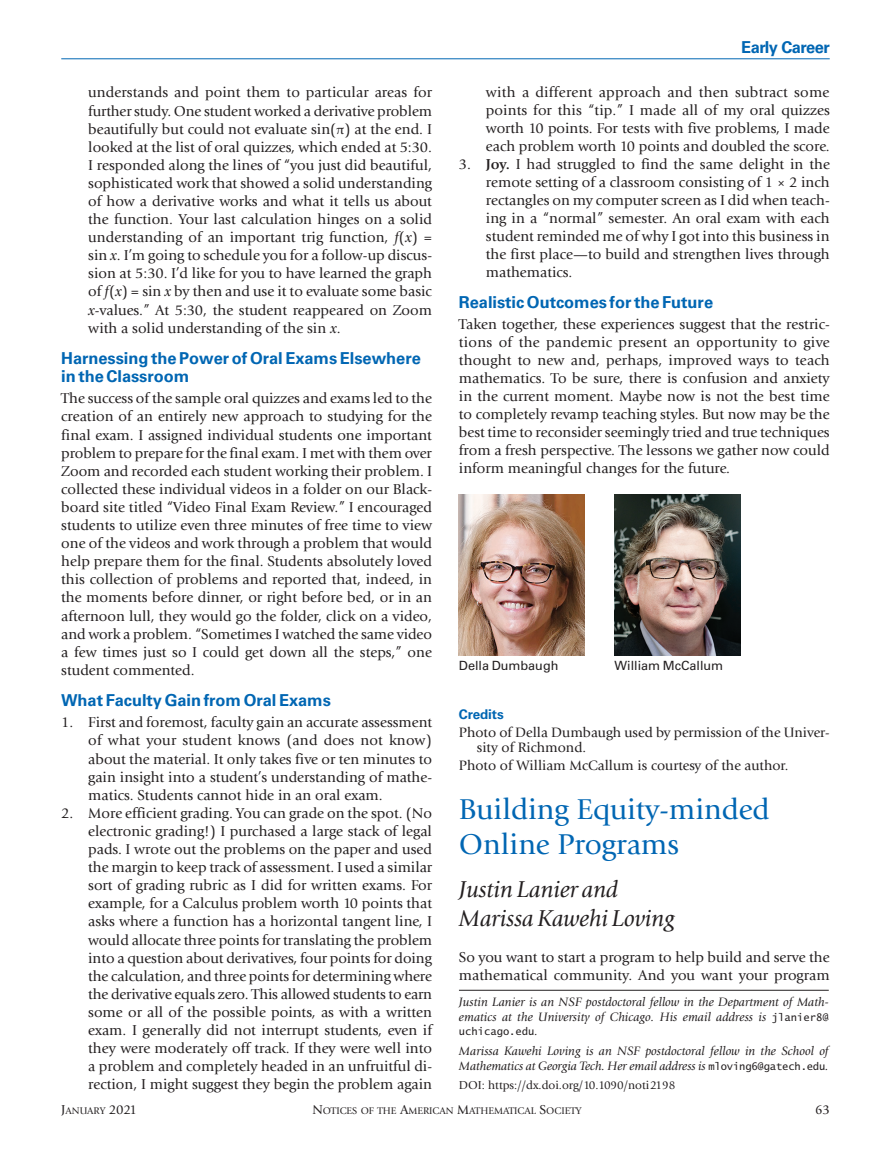
<style>
.page{position:relative;width:891px;height:1161px;background:#fff}
.page>*{position:absolute;margin:0;border:0;box-sizing:border-box;transform-origin:0 0}
.t1{font:29.85px/34.3px "Giovanni Std";letter-spacing:-.005em;color:#0166b3}
.t2{font:italic 23.85px/28.7px "Giovanni Std";letter-spacing:-.005em;color:#231f20}
.t3{font:700 16.5px/18.1px "Univers LT Std";letter-spacing:-.005em;color:#0166b3}
.t4{font:700 16.5px "Univers LT Std";letter-spacing:-.03em;color:#0166b3}
.t5{font:15px/18.1px "Giovanni Std";color:#231f20;text-align:justify}
.t6{font:14.25px/15px "Giovanni Std";color:#231f20}
.t7{font:700 13.5px "Univers LT Std";letter-spacing:-.005em;color:#0166b3}
.t8{font:13.5px "Giovanni Std";color:#231f20}
.t9{font:italic 12.75px/15px "Giovanni Std";color:#231f20}
.t10{font:12.75px "Univers LT Std";letter-spacing:-.005em;color:#231f20}
.t11{font:12px "Giovanni Std";color:#231f20}
.t12{font:10.5px "Lucida Sans Typewriter";color:#231f20}
.t13{font:10.05px "Giovanni Std";color:#231f20}
.s1{font-style:italic}
.s2{font-weight:700}
.s3{font-family:"Lucida Sans Typewriter";font-style:normal;font-size:10.5px}
.s4{font-family:"Giovanni Std";font-style:italic;font-size:12.75px}
.s5{font-size:13.5px}
</style>
<div class="page">
<hr style="left:61px;top:58px;width:769px;height:1px;background:#0166b3">
<img style="left:459px;top:494px;width:125px;height:162px">
<img style="left:615px;top:494px;width:125px;height:162px">
<hr style="left:459px;top:990px;width:370px;height:1px;background:#231f20">
<p class="t5" style="left:88px;top:84px;width:345px">understands and point them to particular areas for further study. One student worked a derivative problem beautifully but could not evaluate sin(π) at the end. I looked at the list of oral quizzes, which ended at 5:30.<br>I responded along the lines of “you just did beautiful, sophisticated work that showed a solid understanding of how a derivative works and what it tells us about the function. Your last calculation hinges on a solid understanding of an important trig function, <span class="s1">f</span>(<span class="s1">x</span>) = sin <span class="s1">x</span>. I’m going to schedule you for a follow-up discus&shy;sion at 5:30. I’d like for you to have learned the graph of <span class="s1">f</span>(<span class="s1">x</span>) = sin <span class="s1">x</span> by then and use it to evaluate some basic <span class="s1">x</span>-values.” At 5:30, the student reappeared on Zoom with a solid understanding of the sin <span class="s1">x</span>.</p>
<p class="t3" style="left:61px;top:349px;width:361px">Harnessing the Power of Oral Exams Elsewhere in the Classroom</p>
<p class="t5" style="left:61px;top:390px;width:372px">The success of the sample oral quizzes and exams led to the creation of an entirely new approach to studying for the final exam. I assigned individual students one important problem to prepare for the final exam. I met with them over Zoom and recorded each student working their problem. I collected these individual videos in a folder on our Black&shy;board site titled “Video Final Exam Review.” I encouraged students to utilize even three minutes of free time to view one of the videos and work through a problem that would help prepare them for the final. Students absolutely loved this collection of problems and reported that, indeed, in the moments before dinner, or right before bed, or in an afternoon lull, they would go the folder, click on a video, and work a problem. “Sometimes I watched the same video a few times just so I could get down all the steps,” one student commented.</p>
<p class="t3" style="left:61px;top:692px;width:271px">What Faculty Gain from Oral Exams</p>
<p class="t5" style="left:88px;top:714px;width:346px;text-indent:-27px">1. First and foremost, faculty gain an accurate assessment of what your student knows (and does not know) about the material. It only takes five or ten minutes to gain insight into a student’s understanding of mathe&shy;matics. Students cannot hide in an oral exam.</p>
<p class="t5" style="left:88px;top:804px;width:345px;text-indent:-27px">2. More efficient grading. You can grade on the spot. (No electronic grading!) I purchased a large stack of legal pads. I wrote out the problems on the paper and used the margin to keep track of assessment. I used a similar sort of grading rubric as I did for written exams. For example, for a Calculus problem worth 10 points that asks where a function has a horizontal tangent line, I would allocate three points for translating the problem into a question about derivatives, four points for doing the calculation, and three points for determining where the derivative equals zero. This allowed students to earn some or all of the possible points, as with a written exam. I generally did not interrupt students, even if they were moderately off track. If they were well into a problem and completely headed in an unfruitful di&shy;rection, I might suggest they begin the problem again</p>
<p class="t4" style="left:741px;top:38px;width:90px">Early Career</p>
<p class="t5" style="left:486px;top:84px;width:346px">with a different approach and then subtract some points for this “tip.” I made all of my oral quizzes worth 10 points. For tests with five problems, I made each problem worth 10 points and doubled the score.</p>
<p class="t5" style="left:486px;top:155px;width:345px;text-indent:-27px">3. <span class="s2">Joy.</span> I had struggled to find the same delight in the remote setting of a classroom consisting of 1 × 2 inch rectangles on my computer screen as I did when teach&shy;ing in a “normal” semester. An oral exam with each student reminded me of why I got into this business in the first place—to build and strengthen lives through mathematics.</p>
<p class="t3" style="left:459px;top:293px;width:256px">Realistic Outcomes for the Future</p>
<p class="t5" style="left:459px;top:315px;width:372px">Taken together, these experiences suggest that the restric&shy;tions of the pandemic present an opportunity to give thought to new and, perhaps, improved ways to teach mathematics. To be sure, there is confusion and anxiety in the current moment. Maybe now is not the best time to completely revamp teaching styles. But now may be the best time to reconsider seemingly tried and true techniques from a fresh perspective. The lessons we gather now could inform meaningful changes for the future.</p>
<p class="t10" style="left:459px;top:657px;width:101px">Della Dumbaugh</p>
<p class="t10" style="left:615px;top:657px;width:110px">William McCallum</p>
<p class="t7" style="left:459px;top:706px;width:46px">Credits</p>
<p class="t6" style="left:477px;top:725px;width:354px;text-indent:-18px">Photo of Della Dumbaugh used by permission of the Univer&shy;sity of Richmond.</p>
<p class="t6" style="left:459px;top:758px;width:331px">Photo of William McCallum is courtesy of the author.</p>
<h1 class="t1" style="left:459px;top:793px;width:312px">Building Equity-minded<br>Online Programs</h1>
<h2 class="t2" style="left:459px;top:875px;width:217px">Justin Lanier and<br>Marissa Kawehi Loving</h2>
<p class="t5" style="left:459px;top:948px;width:372px">So you want to start a program to help build and serve the mathematical community. And you want your program</p>
<p class="t9" style="left:459px;top:994px;width:371px">Justin Lanier is an NSF postdoctoral fellow in the Department of Math&shy;ematics at the University of Chicago. His email address is <span class="s3">jlanier8@</span></p>
<p class="t12" style="left:459px;top:1026px;width:81px">uchicago.edu<span class="s4">.</span></p>
<p class="t9" style="left:459px;top:1043px;width:371px">Marissa Kawehi Loving is an NSF postdoctoral fellow in the School of<br>Mathematics at Georgia Tech. Her email address is <span class="s3">mloving6@gatech.edu</span>.</p>
<p class="t11" style="left:459px;top:1079px;width:218px">DOI: https://dx.doi.org/10.1090/noti2198</p>
<p class="t13" style="left:61px;top:1105px;width:77px"><span class="s5">J</span>ANUARY <span class="s5">2021</span></p>
<p class="t13" style="left:312px;top:1105px;width:271px"><span class="s5">N</span>OTICES OF THE <span class="s5">A</span>MERICAN <span class="s5">M</span>ATHEMATICAL <span class="s5">S</span>OCIETY</p>
<p class="t8" style="left:815px;top:1102px;width:16px">63</p>
</div>
